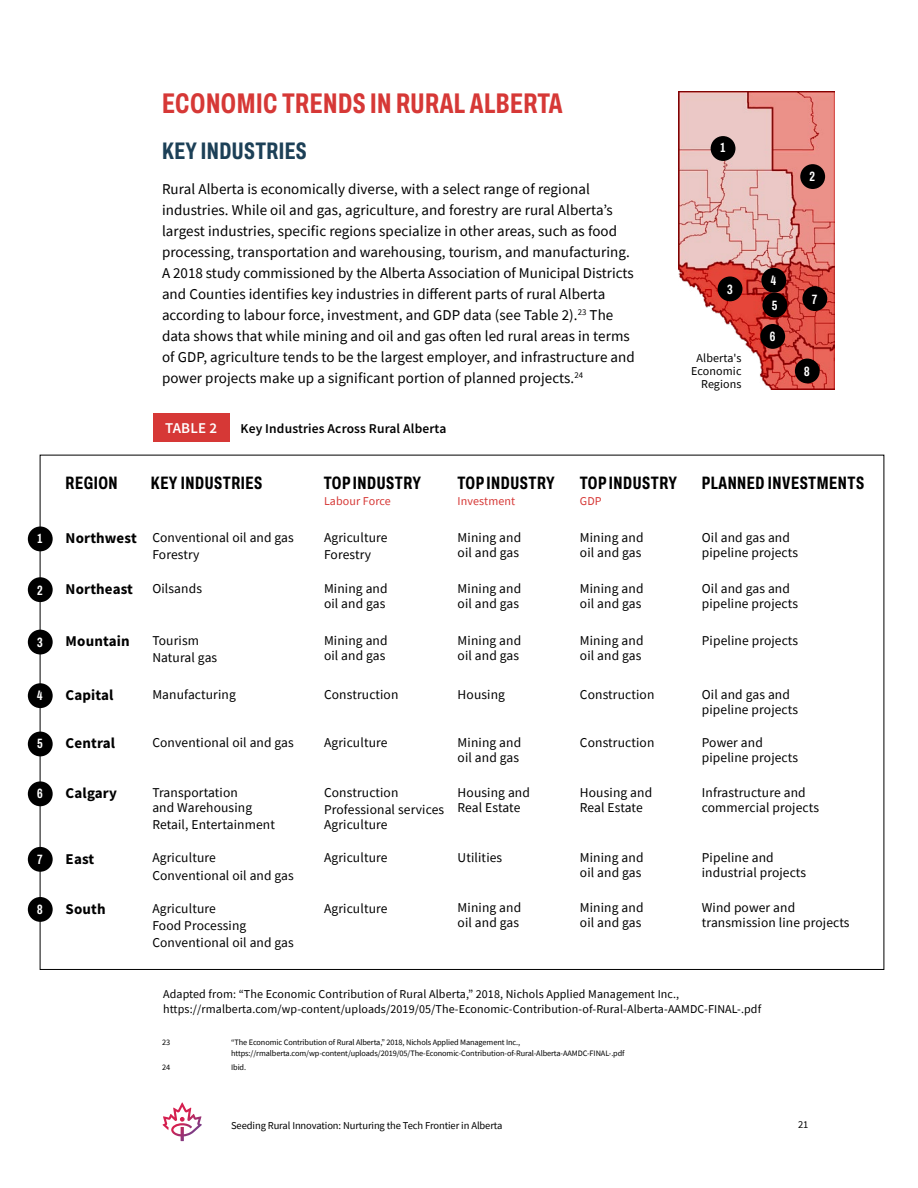
<style>
.page{position:relative;width:918px;height:1188px;background:#fff}
.page>*{position:absolute;margin:0;border:0;box-sizing:border-box;transform-origin:0 0}
.t1{font:700 extra-condensed 28.5px "Archivo";letter-spacing:.02em;color:#d63836}
.t2{font:700 extra-condensed 24px "Archivo";letter-spacing:.02em;color:#1c4057}
.t3{font:700 extra-condensed 18px "Archivo";letter-spacing:.03em;color:#000}
.t4{font:15px/21px "Source Sans Pro";letter-spacing:.005em;color:#000}
.t5{font:700 15px "Source Sans Pro";letter-spacing:.01em;color:#000}
.t6{font:600 15px "Source Sans Pro";letter-spacing:.01em;color:#fff}
.t7{font:13.5px/15px "Source Sans Pro";letter-spacing:.01em;color:#000}
.t8{font:600 13.5px "Source Sans Pro";letter-spacing:.01em;color:#000}
.t9{font:700 extra-condensed 13.5px "Archivo";color:#fff}
.t10{font:12px/12.8px "Source Sans Pro";letter-spacing:.01em;color:#000}
.t11{font:12px "Source Sans Pro";letter-spacing:.01em;color:#d63836}
.t12{font:10.5px "Source Sans Pro";letter-spacing:-.01em;color:#000}
.t13{font:8.25px/10.5px "Source Sans Pro";letter-spacing:-.01em;color:#000}
</style>
<div class="page">
<svg style="left:163px;top:1102px;width:39px;height:39px"></svg>
<img style="left:678px;top:92px;width:156px;height:297px">
<div style="left:153px;top:414px;width:77px;height:28px;background:#d63836"></div>
<div style="left:28px;top:897px;width:25px;height:25px;background:#000;border-radius:50%"></div>
<div style="left:795px;top:359px;width:25px;height:24px;background:#000;border-radius:50%"></div>
<div style="left:28px;top:781px;width:25px;height:25px;background:#000;border-radius:50%"></div>
<div style="left:760px;top:324px;width:25px;height:25px;background:#000;border-radius:50%"></div>
<div style="left:28px;top:526px;width:25px;height:25px;background:#000;border-radius:50%"></div>
<div style="left:711px;top:136px;width:24px;height:25px;background:#000;border-radius:50%"></div>
<div style="left:28px;top:577px;width:25px;height:25px;background:#000;border-radius:50%"></div>
<div style="left:800px;top:164px;width:25px;height:25px;background:#000;border-radius:50%"></div>
<div style="left:28px;top:630px;width:25px;height:24px;background:#000;border-radius:50%"></div>
<div style="left:718px;top:276px;width:25px;height:25px;background:#000;border-radius:50%"></div>
<div style="left:28px;top:683px;width:25px;height:25px;background:#000;border-radius:50%"></div>
<div style="left:761px;top:268px;width:25px;height:25px;background:#000;border-radius:50%"></div>
<div style="left:28px;top:847px;width:25px;height:25px;background:#000;border-radius:50%"></div>
<div style="left:802px;top:286px;width:25px;height:25px;background:#000;border-radius:50%"></div>
<div style="left:28px;top:732px;width:25px;height:24px;background:#000;border-radius:50%"></div>
<div style="left:762px;top:293px;width:25px;height:25px;background:#000;border-radius:50%"></div>
<h1 class="t1" style="left:162px;top:81px;width:402px">ECONOMIC TRENDS IN RURAL ALBERTA</h1>
<h2 class="t2" style="left:162px;top:133px;width:146px">KEY INDUSTRIES</h2>
<p class="t4" style="left:162px;top:178px;width:474px">Rural Alberta is economically diverse, with a select range of regional industries. While oil and gas, agriculture, and forestry are rural Alberta’s largest industries, specific regions specialize in other areas, such as food processing, transportation and warehousing, tourism, and manufacturing.<br>A 2018 study commissioned by the Alberta Association of Municipal Districts and Counties identifies key industries in different parts of rural Alberta according to labour force, investment, and GDP data (see Table 2).<sup>23</sup> The data shows that while mining and oil and gas often led rural areas in terms of GDP, agriculture tends to be the largest employer, and infrastructure and power projects make up a significant portion of planned projects.<sup>24</sup></p>
<p class="t9" style="left:720px;top:138px;width:6px">1</p>
<p class="t9" style="left:810px;top:167px;width:7px">2</p>
<p class="t9" style="left:727px;top:279px;width:7px">3</p>
<p class="t10" style="left:691px;top:352px;width:52px;text-align:right">Alberta's<br>Economic<br>Regions</p>
<p class="t9" style="left:771px;top:270px;width:7px">4</p>
<p class="t9" style="left:772px;top:295px;width:7px">5</p>
<p class="t9" style="left:770px;top:326px;width:7px">6</p>
<p class="t9" style="left:812px;top:289px;width:7px">7</p>
<p class="t9" style="left:804px;top:361px;width:7px">8</p>
<p class="t6" style="left:165px;top:418px;width:54px">TABLE 2</p>
<p class="t8" style="left:241px;top:419px;width:207px">Key Industries Across Rural Alberta</p>
<h3 class="t3" style="left:66px;top:470px;width:54px">REGION</h3>
<h3 class="t3" style="left:151px;top:470px;width:113px">KEY INDUSTRIES</h3>
<h3 class="t3" style="left:324px;top:470px;width:99px">TOP INDUSTRY</h3>
<p class="t11" style="left:324px;top:494px;width:68px">Labour Force</p>
<h3 class="t3" style="left:458px;top:470px;width:99px">TOP INDUSTRY</h3>
<p class="t11" style="left:458px;top:494px;width:59px">Investment</p>
<h3 class="t3" style="left:580px;top:470px;width:99px">TOP INDUSTRY</h3>
<p class="t11" style="left:580px;top:494px;width:23px">GDP</p>
<h3 class="t3" style="left:702px;top:470px;width:164px">PLANNED INVESTMENTS</h3>
<p class="t9" style="left:38px;top:528px;width:6px">1</p>
<p class="t9" style="left:37px;top:580px;width:7px">2</p>
<p class="t5" style="left:66px;top:528px;width:73px">Northwest</p>
<p class="t5" style="left:66px;top:579px;width:69px">Northeast</p>
<p class="t7" style="left:152px;top:529px;width:143px;line-height:17.1px">Conventional oil and gas<br>Forestry</p>
<p class="t7" style="left:152px;top:581px;width:51px">Oilsands</p>
<p class="t9" style="left:37px;top:632px;width:7px">3</p>
<p class="t9" style="left:37px;top:685px;width:7px">4</p>
<p class="t5" style="left:66px;top:631px;width:65px">Mountain</p>
<p class="t5" style="left:66px;top:685px;width:49px">Capital</p>
<p class="t7" style="left:152px;top:632px;width:66px;line-height:17.1px">Tourism<br>Natural gas</p>
<p class="t7" style="left:152px;top:687px;width:85px">Manufacturing</p>
<p class="t7" style="left:324px;top:529px;width:65px;line-height:17.1px">Agriculture<br>Forestry</p>
<p class="t7" style="left:324px;top:581px;width:65px">Mining and oil and gas</p>
<p class="t7" style="left:324px;top:633px;width:65px">Mining and oil and gas</p>
<p class="t7" style="left:324px;top:687px;width:76px">Construction</p>
<p class="t7" style="left:458px;top:530px;width:65px">Mining and oil and gas</p>
<p class="t7" style="left:458px;top:581px;width:65px">Mining and oil and gas</p>
<p class="t7" style="left:458px;top:633px;width:65px">Mining and oil and gas</p>
<p class="t7" style="left:458px;top:687px;width:49px">Housing</p>
<p class="t7" style="left:580px;top:530px;width:65px">Mining and oil and gas</p>
<p class="t7" style="left:580px;top:581px;width:65px">Mining and oil and gas</p>
<p class="t7" style="left:580px;top:633px;width:65px">Mining and oil and gas</p>
<p class="t7" style="left:580px;top:687px;width:76px">Construction</p>
<p class="t7" style="left:702px;top:530px;width:98px">Oil and gas and pipeline projects</p>
<p class="t7" style="left:702px;top:581px;width:98px">Oil and gas and pipeline projects</p>
<p class="t7" style="left:702px;top:633px;width:98px">Pipeline projects</p>
<p class="t7" style="left:702px;top:687px;width:98px">Oil and gas and pipeline projects</p>
<p class="t9" style="left:37px;top:734px;width:7px">5</p>
<p class="t5" style="left:66px;top:733px;width:51px">Central</p>
<p class="t7" style="left:152px;top:735px;width:143px">Conventional oil and gas</p>
<p class="t7" style="left:324px;top:735px;width:65px">Agriculture</p>
<p class="t7" style="left:458px;top:735px;width:65px">Mining and oil and gas</p>
<p class="t7" style="left:580px;top:735px;width:76px">Construction</p>
<p class="t7" style="left:702px;top:735px;width:98px">Power and pipeline projects</p>
<p class="t9" style="left:37px;top:784px;width:7px">6</p>
<p class="t5" style="left:66px;top:783px;width:53px">Calgary</p>
<p class="t7" style="left:152px;top:785px;width:101px">Transportation and Warehousing</p>
<p class="t7" style="left:152px;top:817px;width:124px">Retail, Entertainment</p>
<p class="t7" style="left:324px;top:784px;width:122px;line-height:17.1px">Construction<br>Professional services</p>
<p class="t7" style="left:324px;top:817px;width:65px">Agriculture</p>
<p class="t7" style="left:458px;top:785px;width:74px">Housing and<br>Real Estate</p>
<p class="t7" style="left:580px;top:785px;width:74px">Housing and<br>Real Estate</p>
<p class="t7" style="left:702px;top:785px;width:119px">Infrastructure and commercial projects</p>
<p class="t9" style="left:38px;top:850px;width:7px">7</p>
<p class="t5" style="left:66px;top:848px;width:30px">East</p>
<p class="t7" style="left:152px;top:849px;width:143px;line-height:17.1px">Agriculture<br>Conventional oil and gas</p>
<p class="t7" style="left:324px;top:850px;width:65px">Agriculture</p>
<p class="t7" style="left:458px;top:850px;width:46px">Utilities</p>
<p class="t7" style="left:580px;top:850px;width:65px">Mining and oil and gas</p>
<p class="t7" style="left:702px;top:850px;width:106px">Pipeline and industrial projects</p>
<p class="t9" style="left:37px;top:899px;width:7px">8</p>
<p class="t5" style="left:66px;top:899px;width:42px">South</p>
<p class="t7" style="left:152px;top:899px;width:143px;line-height:17.1px">Agriculture<br>Food Processing<br>Conventional oil and gas</p>
<p class="t7" style="left:324px;top:900px;width:65px">Agriculture</p>
<p class="t7" style="left:458px;top:900px;width:65px">Mining and oil and gas</p>
<p class="t7" style="left:580px;top:900px;width:65px">Mining and oil and gas</p>
<p class="t7" style="left:702px;top:900px;width:149px">Wind power and transmission line projects</p>
<p class="t10" style="left:163px;top:987px;width:600px;line-height:15px">Adapted from: “The Economic Contribution of Rural Alberta,” 2018, Nichols Applied Management Inc., https://rmalberta.com/wp-content/uploads/2019/05/The-Economic-Contribution-of-Rural-Alberta-AAMDC-FINAL-.pdf</p>
<p class="t13" style="left:162px;top:1037px;width:10px">23</p>
<p class="t13" style="left:162px;top:1062px;width:10px">24</p>
<p class="t13" style="left:231px;top:1037px;width:395px">“The Economic Contribution of Rural Alberta,” 2018, Nichols Applied Management Inc., https://rmalberta.com/wp-content/uploads/2019/05/The-Economic-Contribution-of-Rural-Alberta-AAMDC-FINAL-.pdf</p>
<p class="t13" style="left:231px;top:1062px;width:17px">Ibid.</p>
<p class="t12" style="left:231px;top:1119px;width:273px">Seeding Rural Innovation: Nurturing the Tech Frontier in Alberta</p>
<p class="t12" style="left:798px;top:1117px;width:12px">21</p>
</div>
